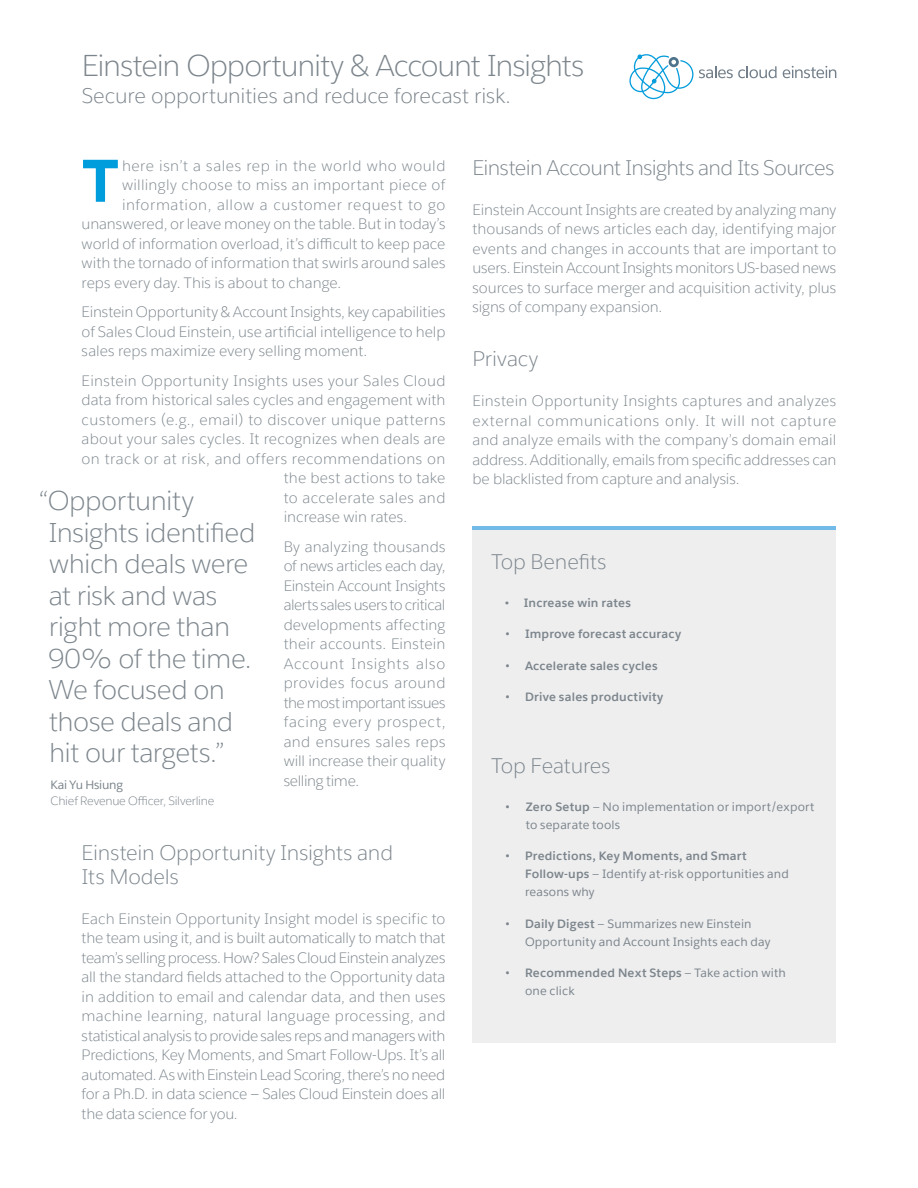
<style>
.page{position:relative;width:918px;height:1188px;background:#fff}
.page>*{position:absolute;margin:0;border:0;box-sizing:border-box;transform-origin:0 0}
.t1{font:700 60px "Gotham";color:#009ddc}
.t2{font:300 30px "Salesforce Sans";letter-spacing:-.035em;color:#7c858c}
.t3{font:300 27px/31.5px "Salesforce Sans";letter-spacing:-.02em;color:#7d868d}
.t4{font:300 21px/24px "Salesforce Sans";letter-spacing:-.01em;color:#7d868d}
.t5{font:300 21px "Salesforce Sans";letter-spacing:-.01em;color:#7c858c}
.t6{font:300 21px "Salesforce Sans";letter-spacing:-.03em;color:#7d868d}
.t7{font:300 15px/19.5px "Salesforce Sans";letter-spacing:.005em;color:#7d868d;text-align:justify}
.t8{font:300 15px "Salesforce Sans";letter-spacing:.025em;color:#7d868d}
.t9{font:300 15px "Salesforce Sans";letter-spacing:.035em;color:#7d868d}
.t10{font:12px/18px "Salesforce Sans";letter-spacing:.01em;color:#7d868d}
.t11{font:700 12px "Salesforce Sans";letter-spacing:.015em;color:#7d868d}
.t12{font:300 12px/16.5px "Salesforce Sans";letter-spacing:-.02em;color:#7c858c}
.s1{font-weight:400}
.s2{font-family:"Gotham";font-weight:300}
.s3{font-weight:700}
</style>
<div class="page">
<svg style="left:629px;top:54px;width:64px;height:45px"></svg>
<svg style="left:699px;top:66px;width:78px;height:12px"></svg>
<svg style="left:783px;top:66px;width:53px;height:12px"></svg>
<div style="left:472px;top:526px;width:364px;height:517px;background:#eeeeef"></div>
<svg style="left:472px;top:526px;width:364px;height:4px"></svg>
<p class="t2" style="left:82px;top:47px;width:504px">Einstein Opportunity &amp; Account Insights</p>
<p class="t5" style="left:82px;top:82px;width:431px">Secure opportunities and reduce forecast risk.</p>
<p class="t1" style="left:81px;top:141px;width:40px">T</p>
<p class="t9" style="left:122px;top:156px;width:325px">here isn’t a sales rep in the world who would</p>
<p class="t7" style="left:122px;top:175px;width:325px">willingly choose to miss an important piece of</p>
<p class="t9" style="left:122px;top:195px;width:325px">information, allow a customer request to go</p>
<p class="t7" style="left:82px;top:214px;width:365px">unanswered, or leave money on the table. But in today’s</p>
<p class="t7" style="left:82px;top:234px;width:365px">world of information overload, it’s difficult to keep pace</p>
<p class="t7" style="left:82px;top:253px;width:365px">with the tornado of information that swirls around sales</p>
<p class="t7" style="left:82px;top:273px;width:261px">reps every day. This is about to change.</p>
<p class="t7" style="left:82px;top:302px;width:365px">Einstein Opportunity &amp; Account Insights, key capabilities of Sales Cloud Einstein, use artificial intelligence to help sales reps maximize every selling moment.</p>
<p class="t7" style="left:82px;top:371px;width:365px">Einstein Opportunity Insights uses your Sales Cloud</p>
<p class="t7" style="left:82px;top:390px;width:365px">data from historical sales cycles and engagement with</p>
<p class="t8" style="left:82px;top:410px;width:365px">customers (e.g., email) to discover unique patterns</p>
<p class="t7" style="left:82px;top:429px;width:365px">about your sales cycles. It recognizes when deals are</p>
<p class="t8" style="left:82px;top:449px;width:365px">on track or at risk, and offers recommendations on</p>
<p class="t7" style="left:284px;top:468px;width:163px">the best actions to take</p>
<p class="t8" style="left:284px;top:488px;width:163px">to accelerate sales and</p>
<p class="t7" style="left:284px;top:507px;width:125px">increase win rates.</p>
<p class="t7" style="left:284px;top:536px;width:163px">By analyzing thousands of news articles each day, Einstein Account Insights alerts sales users to critical developments affecting their accounts. Einstein Account Insights also provides focus around the most important issues facing every prospect, and ensures sales reps will increase their quality selling time.</p>
<p class="t3" style="left:48px;top:485px;width:209px;text-indent:-10px">“Opportunity<br>Insights identified which deals were at risk and was right more than<br>90% of the time.<br>We focused on those deals and hit our targets.”</p>
<p class="t12" style="left:51px;top:776px;width:165px"><span class="s1">Kai Yu Hsiung<br></span>Chief Revenue Officer, Silverline</p>
<p class="t4" style="left:82px;top:841px;width:313px">Einstein Opportunity Insights and<br>Its Models</p>
<p class="t7" style="left:82px;top:909px;width:365px">Each Einstein Opportunity Insight model is specific to the team using it, and is built automatically to match that team’s selling process. How? Sales Cloud Einstein analyzes all the standard fields attached to the Opportunity data in addition to email and calendar data, and then uses machine learning, natural language processing, and statistical analysis to provide sales reps and managers with Predictions, Key Moments, and Smart Follow-Ups. It’s all automated. As with Einstein Lead Scoring, there’s no need for a Ph.D. in data science — Sales Cloud Einstein does all the data science for you.</p>
<p class="t6" style="left:472px;top:155px;width:363px">Einstein Account Insights and Its Sources</p>
<p class="t7" style="left:472px;top:200px;width:365px">Einstein Account Insights are created by analyzing many thousands of news articles each day, identifying major events and changes in accounts that are important to users. Einstein Account Insights monitors US-based news sources to surface merger and acquisition activity, plus signs of company expansion.</p>
<p class="t4" style="left:472px;top:347px;width:67px">Privacy</p>
<p class="t7" style="left:472px;top:391px;width:365px">Einstein Opportunity Insights captures and analyzes external communications only. It will not capture and analyze emails with the company’s domain email address. Additionally, emails from specific addresses can be blacklisted from capture and analysis.</p>
<p class="t4" style="left:491px;top:549px;width:117px">Top Benefits</p>
<p class="t11" style="left:505px;top:595px;width:128px">• Increase win rates</p>
<p class="t11" style="left:505px;top:627px;width:178px"><span class="s2">•</span> Improve forecast accuracy</p>
<p class="t11" style="left:505px;top:658px;width:154px"><span class="s2">•</span> Accelerate sales cycles</p>
<p class="t11" style="left:505px;top:690px;width:160px"><span class="s2">•</span> Drive sales productivity</p>
<p class="t4" style="left:491px;top:753px;width:121px">Top Features</p>
<p class="t10" style="left:526px;top:798px;width:290px;text-indent:-21px"><span class="s2">•</span> <span class="s3">Zero Setup</span> — No implementation or import/export to separate tools</p>
<p class="t10" style="left:525px;top:847px;width:265px;text-indent:-20px"><span class="s2">•</span> <span class="s3">Predictions, Key Moments, and Smart<br>Follow-ups</span> — Identify at-risk opportunities and reasons why</p>
<p class="t10" style="left:525px;top:915px;width:247px;text-indent:-20px"><span class="s2">•</span> <span class="s3">Daily Digest</span> — Summarizes new Einstein<br>Opportunity and Account Insights each day</p>
<p class="t10" style="left:525px;top:964px;width:262px;text-indent:-20px"><span class="s2">•</span> <span class="s3">Recommended Next Steps</span> — Take action with one click</p>
</div>
